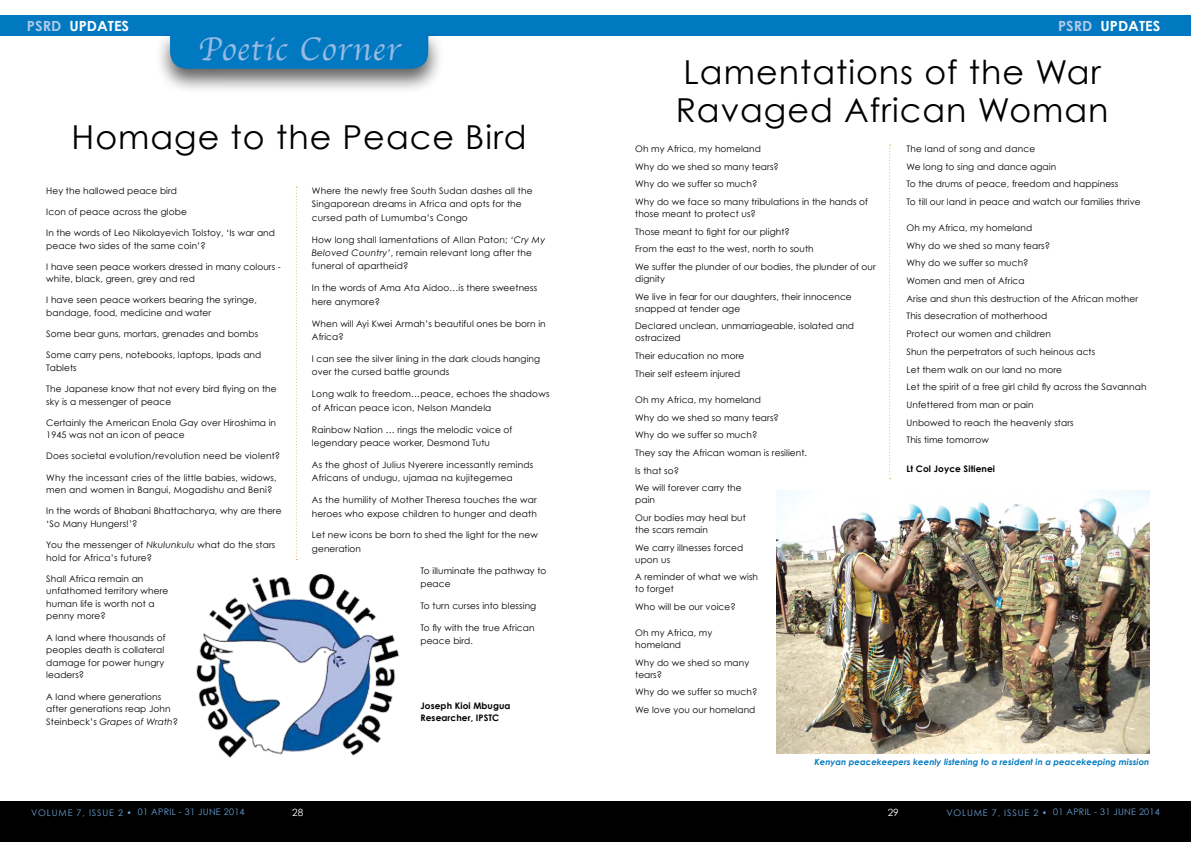
<style>
.page{position:relative;width:1191px;height:842px;background:#fff}
.page>*{position:absolute;margin:0;border:0;box-sizing:border-box;transform-origin:0 0}
.t1{font:34px "Apple Chancery";letter-spacing:.03em;color:#99bae2}
.t2{font:33px/38px "Century Gothic";letter-spacing:.03em;color:#000}
.t3{font:700 14px "Century Gothic";color:#fff;scale:1.04 1}
.t4{font:10px "Century Gothic";color:#fff}
.t5{font:9px/17.7px "Century Gothic";letter-spacing:.01em;color:#000}
.t6{font:9px "Century Gothic";letter-spacing:.03em;color:#6ba1d6}
.t7{font:700 9px/12px "Century Gothic";letter-spacing:.01em;color:#000}
.t8{font:italic 700 8.5px "Century Gothic";letter-spacing:.01em;color:#0079c1}
.s1{color:#b1c9e8}
.s2{font-style:italic}
</style>
<div class="page">
<div style="left:0;top:801px;width:595px;height:41px;background:#000"></div>
<div style="left:595px;top:801px;width:596px;height:41px;background:#000"></div>
<div style="left:0;top:15px;width:595px;height:20px;background:#0079c1"></div>
<div style="left:595px;top:15px;width:596px;height:20px;background:#0079c1"></div>
<div style="left:154px;top:27px;width:290px;height:67px;background:#000;opacity:.63"></div>
<div style="left:170px;top:27px;width:258px;height:42px;background:#0079c1"></div>
<img style="left:196px;top:575px;width:203px;height:183px">
<img style="left:776px;top:490px;width:373px;height:263px">
<svg style="left:296px;top:187px;width:1px;height:373px"></svg>
<svg style="left:889px;top:145px;width:1px;height:334px"></svg>
<h3 class="t3" style="left:27px;top:17px;width:100px"><span class="s1">PSRD</span> UPDATES</h3>
<h3 class="t3" style="left:1058px;top:17px;width:100px"><span class="s1">PSRD</span> UPDATES</h3>
<h1 class="t1" style="left:198px;top:22px;width:204px">Poetic Corner</h1>
<h2 class="t2" style="left:72px;top:117px;width:456px">Homage to the Peace Bird</h2>
<p class="t5" style="left:46px;top:182px;width:132px">Hey the hallowed peace bird</p>
<p class="t5" style="left:46px;top:203px;width:142px">Icon of peace across the globe</p>
<p class="t5" style="left:46px;top:226px;width:230px;line-height:12.6px">In the words of Leo Nikolayevich Tolstoy, ‘Is war and peace two sides of the same coin’?</p>
<p class="t5" style="left:46px;top:260px;width:236px;line-height:12.6px">I have seen peace workers dressed in many colours - white, black, green, grey and red</p>
<p class="t5" style="left:46px;top:294px;width:212px;line-height:12.6px">I have seen peace workers bearing the syringe, bandage, food, medicine and water</p>
<p class="t5" style="left:46px;top:325px;width:213px">Some bear guns, mortars, grenades and bombs</p>
<p class="t5" style="left:46px;top:349px;width:217px;line-height:12.6px">Some carry pens, notebooks, laptops, Ipads and<br>Tablets</p>
<p class="t5" style="left:46px;top:382px;width:232px;line-height:12.6px">The Japanese know that not every bird flying on the sky is a messenger of peace</p>
<p class="t5" style="left:46px;top:416px;width:231px;line-height:12.6px">Certainly the American Enola Gay over Hiroshima in<br>1945 was not an icon of peace</p>
<p class="t5" style="left:46px;top:447px;width:235px">Does societal evolution/revolution need be violent?</p>
<p class="t5" style="left:46px;top:471px;width:232px;line-height:12.6px">Why the incessant cries of the little babies, widows, men and women in Bangui, Mogadishu and Beni?</p>
<p class="t5" style="left:46px;top:505px;width:237px;line-height:12.6px">In the words of Bhabani Bhattacharya, why are there ‘So Many Hungers!’?</p>
<p class="t5" style="left:46px;top:538px;width:231px;line-height:12.6px">You the messenger of <span class="s2">Nkulunkulu</span> what do the stars hold for Africa’s future?</p>
<p class="t5" style="left:46px;top:572px;width:124px;line-height:12.6px">Shall Africa remain an unfathomed territory where human life is worth not a penny more?</p>
<p class="t5" style="left:46px;top:631px;width:121px;line-height:12.6px">A land where thousands of peoples death is collateral damage for power hungry leaders?</p>
<p class="t5" style="left:46px;top:690px;width:133px;line-height:12.6px">A land where generations after generations reap John<br>Steinbeck’s <span class="s2">Grapes of Wrath</span>?</p>
<p class="t5" style="left:312px;top:184px;width:222px;line-height:13.4px">Where the newly free South Sudan dashes all the<br>Singaporean dreams in Africa and opts for the cursed path of Lumumba’s Congo</p>
<p class="t5" style="left:312px;top:232px;width:235px;line-height:13.4px">How long shall lamentations of Allan Paton; <span class="s2">‘Cry My<br>Beloved Country’</span>, remain relevant long after the funeral of apartheid?</p>
<p class="t5" style="left:312px;top:281px;width:227px;line-height:13.4px">In the words of Ama Ata Aidoo…is there sweetness here anymore?</p>
<p class="t5" style="left:312px;top:316px;width:235px;line-height:13.4px">When will Ayi Kwei Armah’s beautiful ones be born in<br>Africa?</p>
<p class="t5" style="left:312px;top:352px;width:230px;line-height:13.4px">I can see the silver lining in the dark clouds hanging over the cursed battle grounds</p>
<p class="t5" style="left:312px;top:387px;width:239px;line-height:13.4px">Long walk to freedom…peace, echoes the shadows of African peace icon, Nelson Mandela</p>
<p class="t5" style="left:312px;top:422px;width:202px;line-height:13.4px">Rainbow Nation … rings the melodic voice of legendary peace worker, Desmond Tutu</p>
<p class="t5" style="left:312px;top:458px;width:223px;line-height:13.4px">As the ghost of Julius Nyerere incessantly reminds<br>Africans of undugu, ujamaa na kujitegemea</p>
<p class="t5" style="left:312px;top:493px;width:226px;line-height:13.4px">As the humility of Mother Theresa touches the war heroes who expose children to hunger and death</p>
<p class="t5" style="left:312px;top:528px;width:227px;line-height:13.4px">Let new icons be born to shed the light for the new generation</p>
<p class="t5" style="left:420px;top:564px;width:127px;line-height:13.4px">To illuminate the pathway to peace</p>
<p class="t5" style="left:420px;top:597px;width:117px">To turn curses into blessing</p>
<p class="t5" style="left:420px;top:621px;width:116px;line-height:13.4px">To fly with the true African peace bird.</p>
<p class="t7" style="left:420px;top:700px;width:92px">Joseph Kioi Mbugua<br>Researcher, IPSTC</p>
<h2 class="t2" style="left:675px;top:53px;width:434px">Lamentations of the War<br>Ravaged African Woman</h2>
<p class="t5" style="left:635px;top:140px;width:234px">Oh my Africa, my homeland<br>Why do we shed so many tears?<br>Why do we suffer so much?<br>Why do we face so many tribulations in the hands of</p>
<p class="t5" style="left:635px;top:205px;width:242px">those meant to protect us?<br>Those meant to fight for our plight?<br>From the east to the west, north to south<br>We suffer the plunder of our bodies, the plunder of our</p>
<p class="t5" style="left:635px;top:270px;width:218px">dignity<br>We live in fear for our daughters, their innocence</p>
<p class="t5" style="left:635px;top:299px;width:220px">snapped at tender age<br>Declared unclean, unmarriageable, isolated and</p>
<p class="t5" style="left:635px;top:329px;width:111px">ostracized<br>Their education no more<br>Their self esteem injured</p>
<p class="t5" style="left:635px;top:391px;width:173px">Oh my Africa, my homeland<br>Why do we shed so many tears?<br>Why do we suffer so much?<br>They say the African woman is resilient.<br>Is that so?<br>We will forever carry the</p>
<p class="t5" style="left:635px;top:491px;width:112px">pain<br>Our bodies may heal but</p>
<p class="t5" style="left:635px;top:521px;width:110px">the scars remain<br>We carry illnesses forced</p>
<p class="t5" style="left:635px;top:550px;width:124px">upon us<br>A reminder of what we wish</p>
<p class="t5" style="left:635px;top:580px;width:102px">to forget<br>Who will be our voice?</p>
<p class="t5" style="left:635px;top:627px;width:79px;line-height:12px">Oh my Africa, my homeland</p>
<p class="t5" style="left:635px;top:656px;width:115px;line-height:12px">Why do we shed so many tears?</p>
<p class="t5" style="left:635px;top:683px;width:124px">Why do we suffer so much?<br>We love you our homeland</p>
<p class="t5" style="left:906px;top:140px;width:236px">The land of song and dance<br>We long to sing and dance again<br>To the drums of peace, freedom and happiness<br>To till our land in peace and watch our families thrive</p>
<p class="t5" style="left:906px;top:219px;width:241px">Oh my Africa, my homeland<br>Why do we shed so many tears?<br>Why do we suffer so much?<br>Women and men of Africa<br>Arise and shun this destruction of the African mother<br>This desecration of motherhood<br>Protect our women and children<br>Shun the perpetrators of such heinous acts<br>Let them walk on our land no more<br>Let the spirit of a free girl child fly across the Savannah<br>Unfettered from man or pain<br>Unbowed to reach the heavenly stars<br>This time tomorrow</p>
<p class="t7" style="left:906px;top:463px;width:90px">Lt Col Joyce Sitienei</p>
<p class="t8" style="left:814px;top:756px;width:336px">Kenyan peacekeepers keenly listening to a resident in a peacekeeping mission</p>
<p class="t6" style="left:31px;top:807px;width:215px">Volume 7, Issue 2 • 01 april - 31 june 2014</p>
<p class="t4" style="left:292px;top:806px;width:13px">28</p>
<p class="t4" style="left:887px;top:806px;width:13px">29</p>
<p class="t6" style="left:946px;top:807px;width:215px">Volume 7, Issue 2 • 01 april - 31 june 2014</p>
</div>
